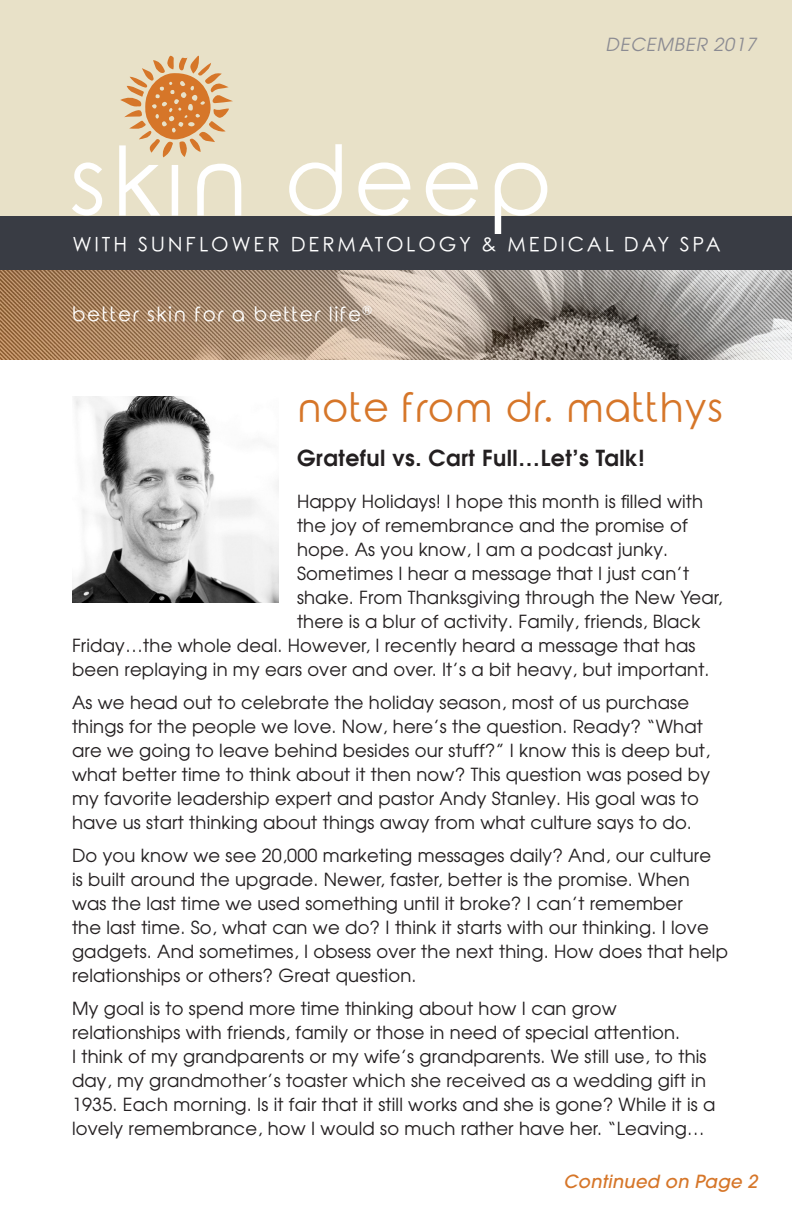
<style>
.page{position:relative;width:792px;height:1224px;background:#fff}
.page>*{position:absolute;margin:0;border:0;box-sizing:border-box;transform-origin:0 0}
.t1{font:40px "Rounded Elegance";letter-spacing:.02em;color:#d67629}
.t2{font:600 22px "Avant Garde";letter-spacing:.02em;color:#231f20}
.t3{font:20px "Rounded Elegance";letter-spacing:.14em;color:#fff}
.t4{font:20px "Rounded Elegance";letter-spacing:.08em;color:#fff}
.t5{font:18px/24px "Avant Garde";letter-spacing:.01em;color:#231f20}
.t6{font:italic 500 18px "Avant Garde";letter-spacing:.02em;color:#d67629}
.t7{font:italic 18px "Avant Garde";letter-spacing:.05em;color:#8b8b92}
</style>
<div class="page">
<div style="left:0;top:0;width:792px;height:219px;background:#e8e1c8"></div>
<img style="left:0;top:270px;width:792px;height:89px">
<div style="left:0;top:216px;width:792px;height:54px;background:#393c44"></div>
<svg style="left:120px;top:56px;width:113px;height:88px"></svg>
<svg style="left:72px;top:144px;width:475px;height:90px"></svg>
<img style="left:72px;top:396px;width:207px;height:207px">
<p class="t7" style="left:606px;top:33px;width:152px">DECEMBER 2017</p>
<p class="t3" style="left:72px;top:232px;width:650px">WITH SUNFLOWER DERMATOLOGY &amp; MEDICAL DAY SPA</p>
<p class="t4" style="left:72px;top:303px;width:301px">better skin for a better life<sup>®</sup></p>
<p class="t1" style="left:297px;top:385px;width:428px">note from dr. matthys</p>
<p class="t2" style="left:297px;top:443px;width:349px">Grateful vs. Cart Full…Let’s Talk!</p>
<p class="t5" style="left:297px;top:489px;width:408px">Happy Holidays! I hope this month is filled with</p>
<p class="t5" style="left:297px;top:513px;width:392px">the joy of remembrance and the promise of</p>
<p class="t5" style="left:297px;top:537px;width:373px">hope. As you know, I am a podcast junky.</p>
<p class="t5" style="left:297px;top:561px;width:394px">Sometimes I hear a message that I just can’t</p>
<p class="t5" style="left:297px;top:585px;width:427px">shake. From Thanksgiving through the New Year,</p>
<p class="t5" style="left:297px;top:609px;width:405px">there is a blur of activity. Family, friends, Black</p>
<p class="t5" style="left:72px;top:633px;width:625px">Friday…the whole deal. However, I recently heard a message that has</p>
<p class="t5" style="left:72px;top:657px;width:639px">been replaying in my ears over and over. It’s a bit heavy, but important.</p>
<p class="t5" style="left:72px;top:690px;width:640px">As we head out to celebrate the holiday season, most of us purchase things for the people we love. Now, here’s the question. Ready? “What are we going to leave behind besides our stuff?” I know this is deep but, what better time to think about it then now? This question was posed by my favorite leadership expert and pastor Andy Stanley. His goal was to have us start thinking about things away from what culture says to do.</p>
<p class="t5" style="left:72px;top:843px;width:657px">Do you know we see 20,000 marketing messages daily? And, our culture<br>is built around the upgrade. Newer, faster, better is the promise. When was the last time we used something until it broke? I can’t remember<br>the last time. So, what can we do? I think it starts with our thinking. I love gadgets. And sometimes, I obsess over the next thing. How does that help relationships or others? Great question.</p>
<p class="t5" style="left:72px;top:996px;width:645px">My goal is to spend more time thinking about how I can grow relationships with friends, family or those in need of special attention.<br>I think of my grandparents or my wife’s grandparents. We still use, to this day, my grandmother’s toaster which she received as a wedding gift in 1935. Each morning. Is it fair that it still works and she is gone? While it is a lovely remembrance, how I would so much rather have her. “Leaving…</p>
<p class="t6" style="left:564px;top:1170px;width:195px">Continued on Page 2</p>
</div>
